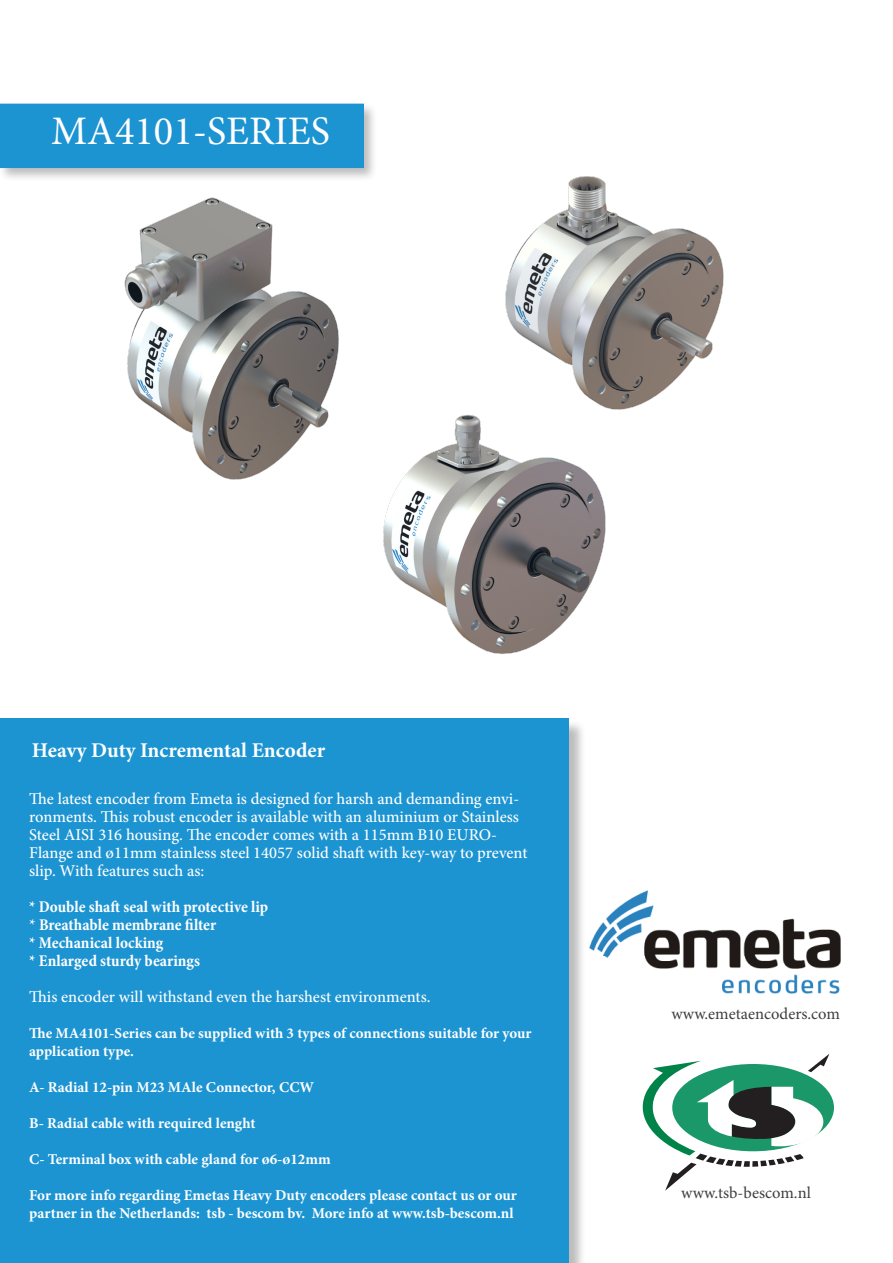
<style>
.page{position:relative;width:893px;height:1263px;background:#fff}
.page>*{position:absolute;margin:0;border:0;box-sizing:border-box;transform-origin:0 0}
.t1{font:40.5px "Minion Pro";color:#fff}
.t2{font:700 21px "Minion Pro";color:#fff}
.Lista{font:500 16.5px/18px "Minion Pro";color:#fff}
.Lista-2{font:700 condensed 16.5px "Minion Pro";color:#fff}
.t3{font:16.5px "Minion Pro";color:#3e3e3f}
.Lista-3{font:700 15px/18px "Minion Pro";color:#fff}
.s1{font-weight:500;font-stretch:normal}
</style>
<div class="page">
<img style="left:590px;top:890px;width:250px;height:104px">
<div style="left:1px;top:719px;width:585px;height:544px;background:#231f20;opacity:.3"></div>
<div style="left:0;top:719px;width:569px;height:544px;background:#1c94d2"></div>
<div style="left:0;top:102px;width:378px;height:80px;background:#231f20;opacity:.3"></div>
<div style="left:0;top:104px;width:363px;height:64px;background:#1c94d2"></div>
<img style="left:124px;top:197px;width:215px;height:283px">
<img style="left:338px;top:380px;width:268px;height:274px">
<svg style="left:642px;top:1054px;width:187px;height:137px"></svg>
<img style="left:486px;top:176px;width:238px;height:257px">
<p class="t1" style="left:51px;top:104px;width:281px">MA4101-SERIES</p>
<p class="t2" style="left:32px;top:736px;width:295px">Heavy Duty Incremental Encoder</p>
<p class="Lista" style="left:29px;top:789px;width:500px">The latest encoder from Emeta is designed for harsh and demanding envi&shy;ronments. This robust encoder is available with an aluminium or Stainless Steel AISI 316 housing. The encoder comes with a 115mm B10 EURO-Flange and ø11mm stainless steel 14057 solid shaft with key-way to prevent slip. With features such as:</p>
<p class="Lista-2" style="left:29px;top:895px;width:241px">* Double shaft seal with protective lip</p>
<p class="Lista-2" style="left:29px;top:913px;width:189px"><span class="s1">*</span> Breathable membrane filter</p>
<p class="Lista-2" style="left:29px;top:931px;width:136px">* Mechanical locking</p>
<p class="Lista-2" style="left:29px;top:949px;width:172px">* Enlarged sturdy bearings</p>
<p class="Lista" style="left:29px;top:987px;width:403px">This encoder will withstand even the harshest environments.</p>
<p class="Lista-3" style="left:29px;top:1024px;width:504px">The MA4101-Series can be supplied with 3 types of connections suitable for your application type.</p>
<p class="Lista-3" style="left:29px;top:1078px;width:286px">A- Radial 12-pin M23 MAle Connector, CCW</p>
<p class="Lista-3" style="left:29px;top:1114px;width:228px">B- Radial cable with required lenght</p>
<p class="Lista-3" style="left:29px;top:1150px;width:303px">C- Terminal box with cable gland for ø6-ø12mm</p>
<p class="Lista-3" style="left:29px;top:1186px;width:489px">For more info regarding Emetas Heavy Duty encoders please contact us or our partner in the Netherlands: tsb - bescom bv. More info at www.tsb-bescom.nl</p>
<p class="t3" style="left:681px;top:1182px;width:131px">www.tsb-bescom.nl</p>
<p class="t3" style="left:671px;top:1002px;width:170px">www.emetaencoders.com</p>
</div>
